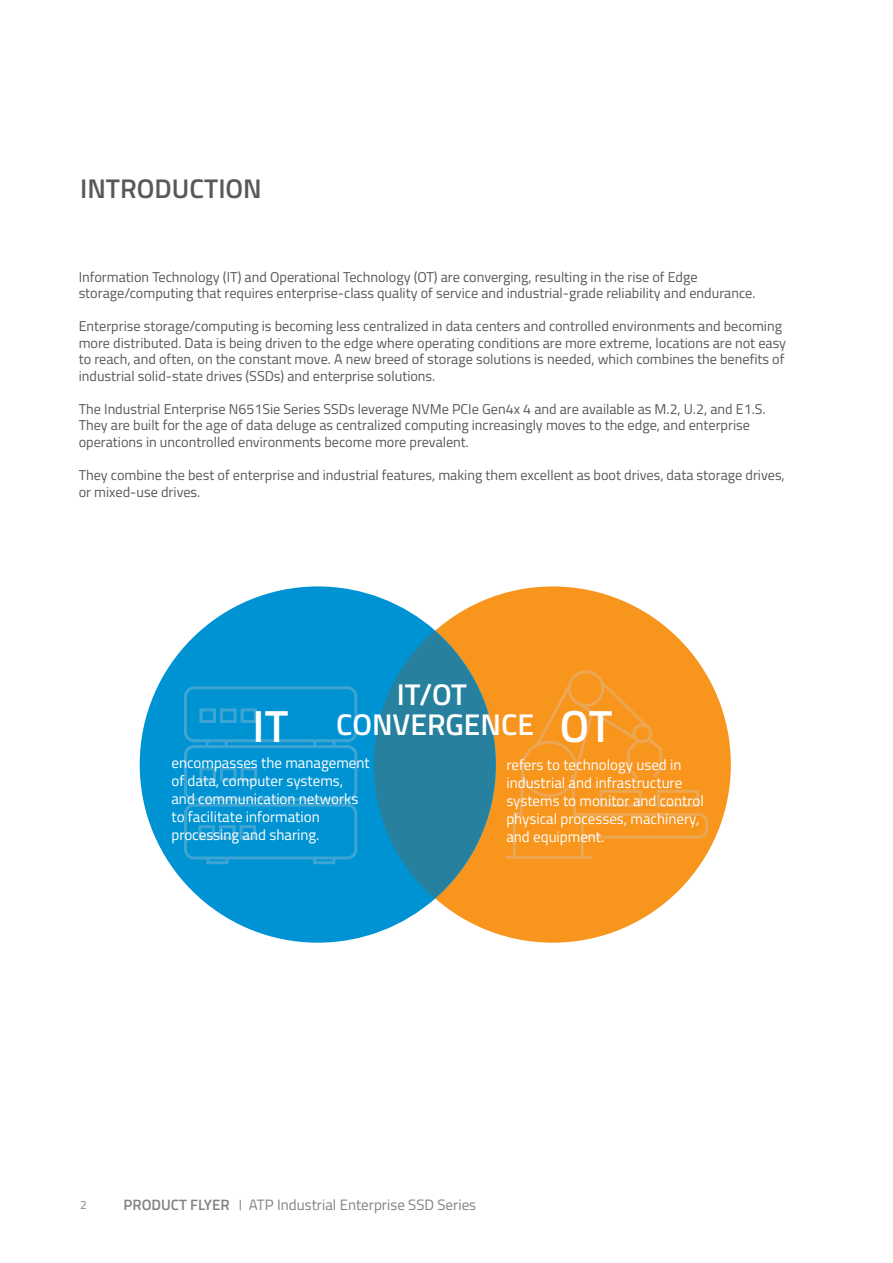
<style>
.page{position:relative;width:893px;height:1263px;background:#fff}
.page>*{position:absolute;margin:0;border:0;box-sizing:border-box;transform-origin:0 0}
.t1{font:600 45px "Titillium Web";color:#fff}
.t2{font:600 30px/30px "Titillium Web";color:#fff;text-align:center}
.t3{font:600 27px "Titillium Web";color:#57585a}
.t4{font:15px/18px "Titillium Web";color:#fff}
.t5{font:15px "Titillium Web";color:#808285}
.t6{font:600 15px "Titillium Web";color:#808285}
.t7{font:14.25px/16.5px "Titillium Web";color:#57585a}
.t8{font:12px "Titillium Web";color:#808285}
</style>
<div class="page">
<div style="left:375px;top:586px;width:356px;height:357px;background:#f7951d;border-radius:50%"></div>
<svg style="left:140px;top:586px;width:356px;height:357px;fill:#0093d3"></svg>
<div style="left:184px;top:686px;width:173px;height:56px;border:3px solid #d2d2d3;border-radius:9px"></div>
<div style="left:184px;top:745px;width:173px;height:56px;border:3px solid #d2d2d3;border-radius:9px"></div>
<div style="left:184px;top:803px;width:173px;height:56px;border:3px solid #d2d2d3;border-radius:9px"></div>
<svg style="left:511px;top:774px;width:15px;height:82px"></svg>
<hr style="left:507px;top:856px;width:83px;height:3px;background:#d2d2d3">
<div style="left:521px;top:740px;width:56px;height:57px;border:3px solid #d2d2d3;border-radius:50%"></div>
<div style="left:567px;top:670px;width:38px;height:37px;border:3px solid #d2d2d3;border-radius:50%"></div>
<svg style="left:533px;top:679px;width:175px;height:180px"></svg>
<svg style="left:374px;top:586px;width:121px;height:357px"></svg>
<h3 class="t3" style="left:80px;top:169px;width:183px">INTRODUCTION</h3>
<p class="t7" style="left:79px;top:268px;width:678px">Information Technology (IT) and Operational Technology (OT) are converging, resulting in the rise of Edge storage/computing that requires enterprise-class quality of service and industrial-grade reliability and endurance.</p>
<p class="t7" style="left:79px;top:317px;width:709px">Enterprise storage/computing is becoming less centralized in data centers and controlled environments and becoming more distributed. Data is being driven to the edge where operating conditions are more extreme, locations are not easy to reach, and often, on the constant move. A new breed of storage solutions is needed, which combines the benefits of industrial solid-state drives (SSDs) and enterprise solutions.</p>
<p class="t7" style="left:79px;top:400px;width:688px">The Industrial Enterprise N651Sie Series SSDs leverage NVMe PCIe Gen4x 4 and are available as M.2, U.2, and E1.S.<br>They are built for the age of data deluge as centralized computing increasingly moves to the edge, and enterprise operations in uncontrolled environments become more prevalent.</p>
<p class="t7" style="left:79px;top:466px;width:708px">They combine the best of enterprise and industrial features, making them excellent as boot drives, data storage drives, or mixed-use drives.</p>
<h2 class="t2" style="left:336px;top:678px;width:199px">IT/OT<br>CONVERGENCE</h2>
<h1 class="t1" style="left:253px;top:693px;width:37px">IT</h1>
<h1 class="t1" style="left:560px;top:693px;width:54px">OT</h1>
<p class="t4" style="left:171px;top:753px;width:200px">encompasses the management of data, computer systems, and communication networks to facilitate information processing and sharing.</p>
<p class="t4" style="left:506px;top:755px;width:199px">refers to technology used in industrial and infrastructure systems to monitor and control physical processes, machinery, and equipment.</p>
<p class="t8" style="left:80px;top:1196px;width:8px">2</p>
<p class="t6" style="left:124px;top:1194px;width:108px">PRODUCT FLYER</p>
<p class="t5" style="left:249px;top:1194px;width:229px">ATP Industrial Enterprise SSD Series</p>
</div>
